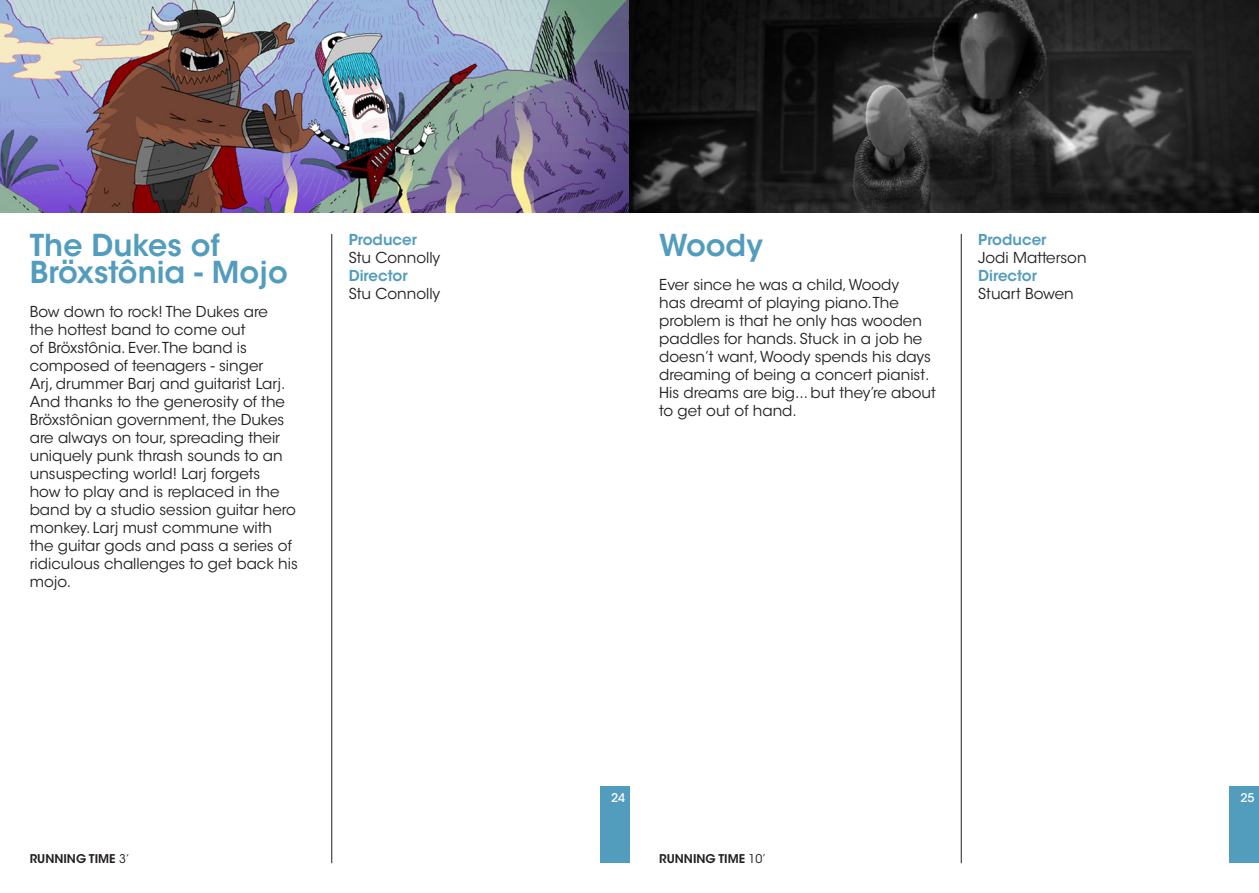
<style>
.page{position:relative;width:1259px;height:893px;background:#fff}
.page>*{position:absolute;margin:0;border:0;box-sizing:border-box;transform-origin:0 0}
.t1{font:600 30px/27px "ITC Avant Garde Std";color:#529cbe}
.t2{font:15px/18px "ITC Avant Garde Std";color:#231f20}
.t3{font:600 15px "ITC Avant Garde Std";color:#529cbe}
.t4{font:600 12px "ITC Avant Garde Std";color:#231f20}
.t5{font:500 12px "ITC Avant Garde Std";color:#fff}
.s1{font-weight:400}
</style>
<div class="page">
<div style="left:600px;top:787px;width:29px;height:76px;background:#529cbe"></div>
<hr style="left:331px;top:234px;width:1px;height:629px;background:#231f20">
<img style="left:0;top:0;width:629px;height:213px">
<div style="left:1229px;top:787px;width:30px;height:76px;background:#529cbe"></div>
<hr style="left:961px;top:234px;width:1px;height:629px;background:#231f20">
<img style="left:629px;top:0;width:630px;height:213px">
<p class="t1" style="left:30px;top:232px;width:259px">The Dukes of<br>Bröxstônia - Mojo</p>
<p class="t2" style="left:30px;top:303px;width:270px">Bow down to rock! The Dukes are<br>the hottest band to come out<br>of Bröxstônia. Ever. The band is composed of teenagers - singer<br>Arj, drummer Barj and guitarist Larj.<br>And thanks to the generosity of the<br>Bröxstônian government, the Dukes are always on tour, spreading their uniquely punk thrash sounds to an unsuspecting world! Larj forgets<br>how to play and is replaced in the band by a studio session guitar hero monkey. Larj must commune with the guitar gods and pass a series of ridiculous challenges to get back his mojo.</p>
<p class="t3" style="left:349px;top:230px;width:70px">Producer</p>
<p class="t2" style="left:349px;top:249px;width:93px">Stu Connolly</p>
<p class="t3" style="left:349px;top:266px;width:60px">Director</p>
<p class="t2" style="left:349px;top:285px;width:93px">Stu Connolly</p>
<p class="t4" style="left:30px;top:851px;width:101px">RUNNING TIME <span class="s1">3’</span></p>
<p class="t1" style="left:659px;top:232px;width:105px">Woody</p>
<p class="t2" style="left:659px;top:276px;width:278px">Ever since he was a child, Woody<br>has dreamt of playing piano. The problem is that he only has wooden paddles for hands. Stuck in a job he doesn’t want, Woody spends his days dreaming of being a concert pianist.<br>His dreams are big... but they’re about to get out of hand.</p>
<p class="t3" style="left:978px;top:230px;width:70px">Producer</p>
<p class="t2" style="left:978px;top:249px;width:110px">Jodi Matterson</p>
<p class="t3" style="left:978px;top:266px;width:60px">Director</p>
<p class="t2" style="left:978px;top:285px;width:97px">Stuart Bowen</p>
<p class="t5" style="left:611px;top:790px;width:16px">24</p>
<p class="t4" style="left:659px;top:851px;width:108px">RUNNING TIME <span class="s1">10’</span></p>
<p class="t5" style="left:1240px;top:790px;width:16px">25</p>
</div>
